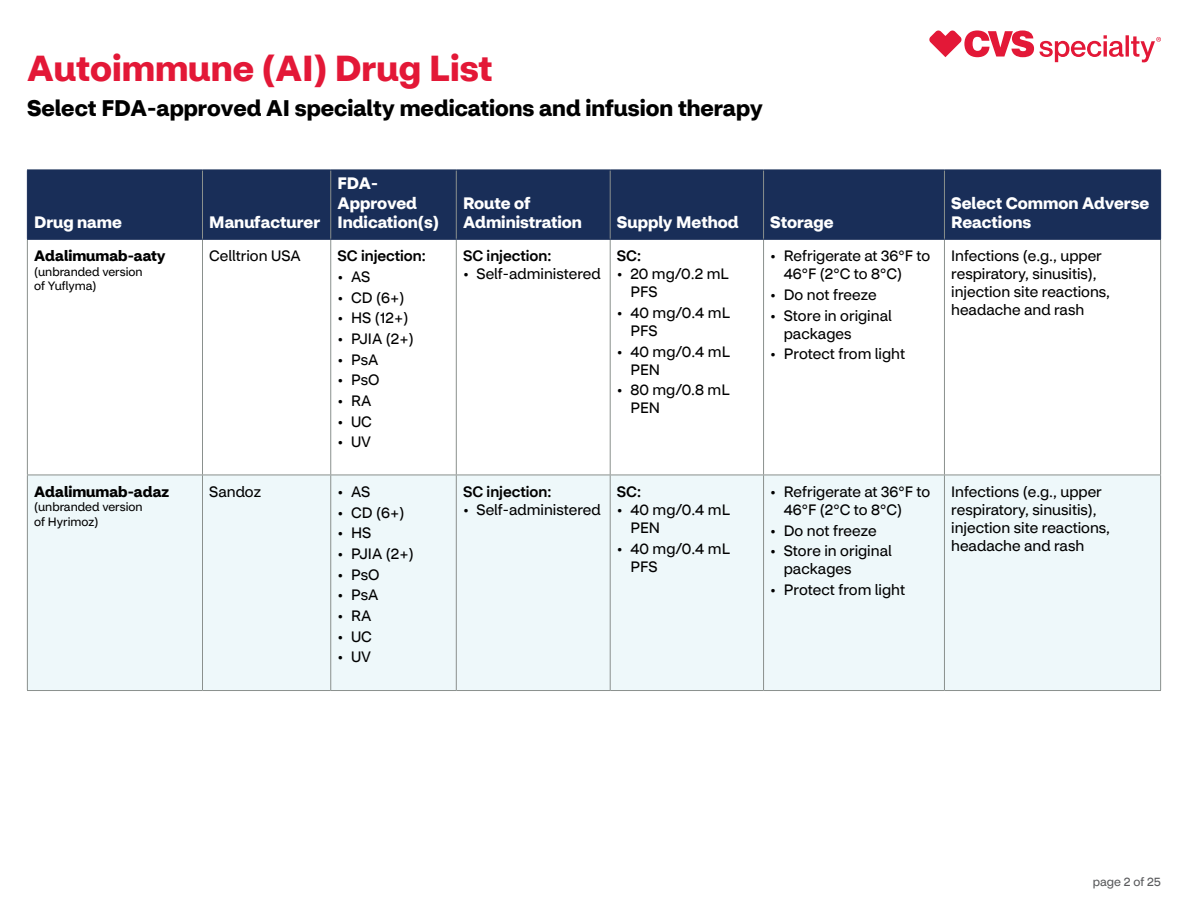
<style>
.page{position:relative;width:1188px;height:918px;background:#fff}
.page>*{position:absolute;margin:0;border:0;box-sizing:border-box;transform-origin:0 0}
.t1{font:700 36px "CVS Health Sans";color:#e31837}
.t2{font:700 22.5px "CVS Health Sans";color:#000}
.Table_Header{font:700 16.5px/19.8px "CVS Health Sans";color:#fff}
.Select_common_adverse_reactions{font:15px/18px "CVS Health Sans";color:#000}
.Brand_name_title{font:700 15px "CVS Health Sans";color:#000}
.Table_copy{font:500 15px "CVS Health Sans";color:#000}
.Table_copy-2{font:15px "CVS Health Sans";color:#000}
.Bullet_L1{font:500 15px "CVS Health Sans";color:#000}
.Chemical_name_title{font:12px/14.4px "CVS Health Sans";color:#000}
.t3{font:12px "CVS Health Sans";color:#58595b}
</style>
<div class="page">
<svg style="left:929px;top:30px;width:232px;height:32px"></svg>
<div style="left:28px;top:171px;width:1132px;height:68px;background:#192e58"></div>
<div style="left:28px;top:476px;width:1132px;height:214px;background:#eef8fa"></div>
<hr style="left:27px;top:240px;width:1px;height:235px;background:#8a908d">
<hr style="left:202px;top:240px;width:1px;height:235px;background:#8a908d">
<hr style="left:330px;top:240px;width:1px;height:235px;background:#8a908d">
<hr style="left:456px;top:240px;width:1px;height:235px;background:#8a908d">
<hr style="left:610px;top:240px;width:1px;height:235px;background:#8a908d">
<hr style="left:763px;top:240px;width:1px;height:235px;background:#8a908d">
<hr style="left:944px;top:240px;width:1px;height:235px;background:#8a908d">
<hr style="left:1160px;top:240px;width:1px;height:235px;background:#8a908d">
<hr style="left:27px;top:475px;width:175px;height:1px;background:#8a908d">
<hr style="left:27px;top:475px;width:1px;height:215px;background:#8a908d">
<hr style="left:202px;top:475px;width:129px;height:1px;background:#8a908d">
<hr style="left:202px;top:475px;width:1px;height:215px;background:#8a908d">
<hr style="left:331px;top:475px;width:125px;height:1px;background:#8a908d">
<hr style="left:330px;top:475px;width:1px;height:215px;background:#8a908d">
<hr style="left:456px;top:475px;width:154px;height:1px;background:#8a908d">
<hr style="left:456px;top:475px;width:1px;height:215px;background:#8a908d">
<hr style="left:610px;top:475px;width:154px;height:1px;background:#8a908d">
<hr style="left:610px;top:475px;width:1px;height:215px;background:#8a908d">
<hr style="left:764px;top:475px;width:180px;height:1px;background:#8a908d">
<hr style="left:763px;top:475px;width:1px;height:215px;background:#8a908d">
<hr style="left:944px;top:475px;width:217px;height:1px;background:#8a908d">
<hr style="left:944px;top:475px;width:1px;height:215px;background:#8a908d">
<hr style="left:1160px;top:475px;width:1px;height:215px;background:#8a908d">
<hr style="left:27px;top:690px;width:175px;height:1px;background:#8a908d">
<hr style="left:202px;top:690px;width:129px;height:1px;background:#8a908d">
<hr style="left:331px;top:690px;width:125px;height:1px;background:#8a908d">
<hr style="left:456px;top:690px;width:154px;height:1px;background:#8a908d">
<hr style="left:610px;top:690px;width:154px;height:1px;background:#8a908d">
<hr style="left:764px;top:690px;width:180px;height:1px;background:#8a908d">
<hr style="left:944px;top:690px;width:217px;height:1px;background:#8a908d">
<hr style="left:202px;top:170px;width:1px;height:69px;background:#8a908d">
<hr style="left:330px;top:170px;width:1px;height:69px;background:#8a908d">
<hr style="left:456px;top:170px;width:1px;height:69px;background:#8a908d">
<hr style="left:610px;top:170px;width:1px;height:69px;background:#8a908d">
<hr style="left:763px;top:170px;width:1px;height:69px;background:#8a908d">
<hr style="left:944px;top:170px;width:1px;height:69px;background:#8a908d">
<hr style="left:27px;top:170px;width:175px;height:1px;background:#192e58">
<hr style="left:27px;top:170px;width:1px;height:69px;background:#192e58">
<hr style="left:202px;top:170px;width:129px;height:1px;background:#192e58">
<hr style="left:331px;top:170px;width:125px;height:1px;background:#192e58">
<hr style="left:456px;top:170px;width:154px;height:1px;background:#192e58">
<hr style="left:610px;top:170px;width:154px;height:1px;background:#192e58">
<hr style="left:764px;top:170px;width:180px;height:1px;background:#192e58">
<hr style="left:944px;top:170px;width:217px;height:1px;background:#192e58">
<hr style="left:1160px;top:170px;width:1px;height:69px;background:#192e58">
<hr style="left:27px;top:239px;width:175px;height:1px;background:#192e58">
<hr style="left:202px;top:239px;width:129px;height:1px;background:#192e58">
<hr style="left:331px;top:239px;width:125px;height:1px;background:#192e58">
<hr style="left:456px;top:239px;width:154px;height:1px;background:#192e58">
<hr style="left:610px;top:239px;width:154px;height:1px;background:#192e58">
<hr style="left:764px;top:239px;width:180px;height:1px;background:#192e58">
<hr style="left:944px;top:239px;width:217px;height:1px;background:#192e58">
<h1 class="t1" style="left:27px;top:45px;width:467px">Autoimmune (AI) Drug List</h1>
<h2 class="t2" style="left:27px;top:94px;width:737px">Select FDA-approved AI specialty medications and infusion therapy</h2>
<p class="Table_Header" style="left:34px;top:213px;width:89px">Drug name</p>
<p class="Table_Header" style="left:209px;top:213px;width:113px">Manufacturer</p>
<p class="Table_Header" style="left:338px;top:173px;width:103px">FDA-<br>Approved<br>Indication(s)</p>
<p class="Brand_name_title" style="left:34px;top:246px;width:133px">Adalimumab-aaty</p>
<p class="Chemical_name_title" style="left:34px;top:264px;width:110px">(unbranded version of Yuflyma)</p>
<p class="Brand_name_title" style="left:34px;top:482px;width:137px">Adalimumab-adaz</p>
<p class="Chemical_name_title" style="left:34px;top:500px;width:110px">(unbranded version of Hyrimoz)</p>
<p class="Table_copy-2" style="left:209px;top:247px;width:93px">Celltrion USA</p>
<p class="Bullet_L1" style="left:338px;top:247px;width:90px">SC injection:</p>
<p class="Select_common_adverse_reactions" style="left:338px;top:268px;width:34px">• AS</p>
<p class="Select_common_adverse_reactions" style="left:338px;top:288px;width:68px">• CD (6+)</p>
<p class="Select_common_adverse_reactions" style="left:338px;top:309px;width:72px">• HS (12+)</p>
<p class="Select_common_adverse_reactions" style="left:338px;top:330px;width:78px">• PJIA (2+)</p>
<p class="Select_common_adverse_reactions" style="left:338px;top:350px;width:42px">• PsA</p>
<p class="Select_common_adverse_reactions" style="left:338px;top:371px;width:43px">• PsO</p>
<p class="Select_common_adverse_reactions" style="left:338px;top:392px;width:36px">• RA</p>
<p class="Select_common_adverse_reactions" style="left:338px;top:413px;width:36px">• UC</p>
<p class="Select_common_adverse_reactions" style="left:338px;top:433px;width:35px">• UV</p>
<p class="Table_copy-2" style="left:209px;top:482px;width:53px">Sandoz</p>
<p class="Select_common_adverse_reactions" style="left:338px;top:483px;width:34px">• AS</p>
<p class="Select_common_adverse_reactions" style="left:338px;top:503px;width:68px">• CD (6+)</p>
<p class="Select_common_adverse_reactions" style="left:338px;top:524px;width:35px">• HS</p>
<p class="Select_common_adverse_reactions" style="left:338px;top:545px;width:78px">• PJIA (2+)</p>
<p class="Select_common_adverse_reactions" style="left:338px;top:565px;width:43px">• PsO</p>
<p class="Select_common_adverse_reactions" style="left:338px;top:586px;width:42px">• PsA</p>
<p class="Select_common_adverse_reactions" style="left:338px;top:607px;width:36px">• RA</p>
<p class="Select_common_adverse_reactions" style="left:338px;top:628px;width:36px">• UC</p>
<p class="Select_common_adverse_reactions" style="left:338px;top:648px;width:35px">• UV</p>
<p class="Table_Header" style="left:463px;top:193px;width:120px">Route of<br>Administration</p>
<p class="Table_copy" style="left:463px;top:247px;width:90px">SC injection:</p>
<p class="Select_common_adverse_reactions" style="left:463px;top:265px;width:139px">• Self-administered</p>
<p class="Table_Header" style="left:617px;top:213px;width:123px">Supply Method</p>
<p class="Table_Header" style="left:770px;top:213px;width:65px">Storage</p>
<p class="Table_copy" style="left:617px;top:247px;width:26px">SC:</p>
<p class="Select_common_adverse_reactions" style="left:630px;top:265px;width:100px;text-indent:-14px">• 20 mg/0.2 mL<br>PFS</p>
<p class="Select_common_adverse_reactions" style="left:630px;top:304px;width:101px;text-indent:-14px">• 40 mg/0.4 mL<br>PFS</p>
<p class="Select_common_adverse_reactions" style="left:630px;top:342px;width:101px;text-indent:-14px">• 40 mg/0.4 mL<br>PEN</p>
<p class="Select_common_adverse_reactions" style="left:630px;top:381px;width:101px;text-indent:-14px">• 80 mg/0.8 mL<br>PEN</p>
<p class="Select_common_adverse_reactions" style="left:784px;top:247px;width:148px;text-indent:-14px">• Refrigerate at 36°F to<br>46°F (2°C to 8°C)</p>
<p class="Select_common_adverse_reactions" style="left:770px;top:286px;width:108px">• Do not freeze</p>
<p class="Select_common_adverse_reactions" style="left:784px;top:306px;width:109px;text-indent:-14px">• Store in original packages</p>
<p class="Select_common_adverse_reactions" style="left:770px;top:345px;width:136px">• Protect from light</p>
<p class="Table_Header" style="left:951px;top:193px;width:200px">Select Common Adverse<br>Reactions</p>
<p class="Select_common_adverse_reactions" style="left:951px;top:247px;width:161px">Infections (e.g., upper respiratory, sinusitis), injection site reactions, headache and rash</p>
<p class="Table_copy" style="left:463px;top:482px;width:90px">SC injection:</p>
<p class="Select_common_adverse_reactions" style="left:463px;top:501px;width:139px">• Self-administered</p>
<p class="Table_copy" style="left:617px;top:482px;width:26px">SC:</p>
<p class="Select_common_adverse_reactions" style="left:630px;top:501px;width:101px;text-indent:-14px">• 40 mg/0.4 mL<br>PEN</p>
<p class="Select_common_adverse_reactions" style="left:630px;top:539px;width:101px;text-indent:-14px">• 40 mg/0.4 mL<br>PFS</p>
<p class="Select_common_adverse_reactions" style="left:784px;top:483px;width:148px;text-indent:-14px">• Refrigerate at 36°F to<br>46°F (2°C to 8°C)</p>
<p class="Select_common_adverse_reactions" style="left:770px;top:521px;width:108px">• Do not freeze</p>
<p class="Select_common_adverse_reactions" style="left:784px;top:542px;width:109px;text-indent:-14px">• Store in original packages</p>
<p class="Select_common_adverse_reactions" style="left:770px;top:581px;width:136px">• Protect from light</p>
<p class="Select_common_adverse_reactions" style="left:951px;top:483px;width:161px">Infections (e.g., upper respiratory, sinusitis), injection site reactions, headache and rash</p>
<p class="t3" style="left:1093px;top:874px;width:70px">page 2 of 25</p>
</div>
